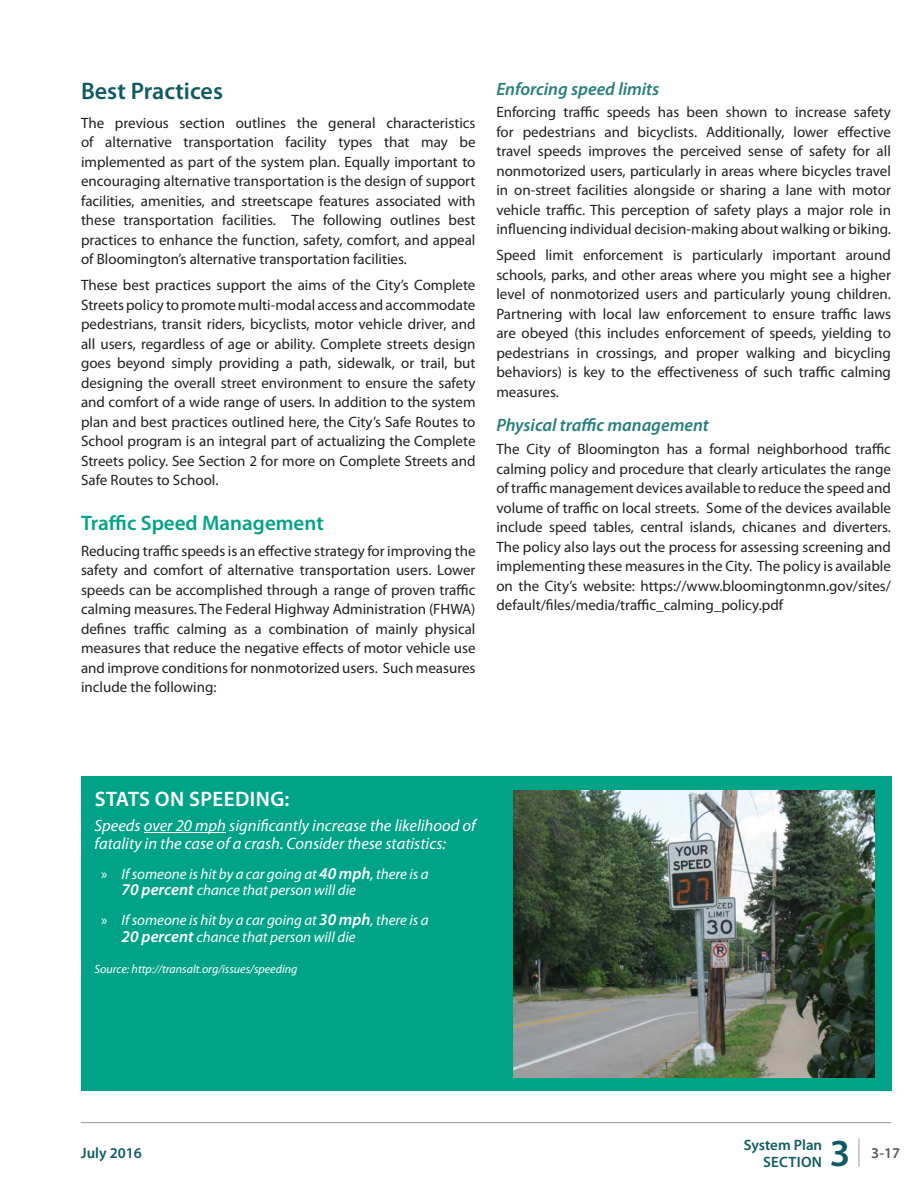
<style>
.page{position:relative;width:918px;height:1188px;background:#fff}
.page>*{position:absolute;margin:0;border:0;box-sizing:border-box;transform-origin:0 0}
.t1{font:600 38.4px "Myriad Pro";color:#105b63}
.Heading_1{font:600 24px "Myriad Pro";color:#105b63}
.Heading_2{font:600 21px "Myriad Pro";color:#00a388}
.Callout_Box_Header_W{font:600 21px "Myriad Pro";letter-spacing:.02em;color:#fff}
.Heading_3{font:italic 600 18px "Myriad Pro";letter-spacing:-.005em;color:#287d7d}
.Callout_Box_Text_WHI{font:italic 16.5px/18px "Myriad Pro";color:#fff}
.BODY_Text{font:15px/19.5px "Myriad Pro";color:#231f20;text-align:justify}
.t2{font:italic 15px/16.5px "Myriad Pro";color:#fff}
.t3{font:600 15px "Myriad Pro";color:#105b63}
.t4{font:600 15px "Myriad Pro";letter-spacing:.02em;color:#105b63}
.t5{font:600 15px "Myriad Pro";color:#595959}
.Callout_Box_Text_WHI-2{font:italic 12px "Myriad Pro";color:#fff}
.s1{font-style:normal}
.s2{font-weight:600;font-size:16.5px}
</style>
<div class="page">
<div style="left:81px;top:777px;width:810px;height:314px;background:#00a388"></div>
<hr style="left:144px;top:832px;width:82px;height:1px;background:#fff">
<img style="left:513px;top:790px;width:361px;height:288px">
<hr style="left:81px;top:1122px;width:810px;height:1px;background:#999">
<svg style="left:859px;top:1138px;width:1px;height:28px"></svg>
<p class="Heading_1" style="left:81px;top:76px;width:144px">Best Practices</p>
<p class="BODY_Text" style="left:81px;top:112px;width:396px">The previous section outlines the general characteristics of alternative transportation facility types that may be implemented as part of the system plan. Equally important to encouraging alternative transportation is the design of support facilities, amenities, and streetscape features associated with these transportation facilities. The following outlines best practices to enhance the function, safety, comfort, and appeal of Bloomington’s alternative transportation facilities.</p>
<p class="BODY_Text" style="left:81px;top:275px;width:396px">These best practices support the aims of the City’s Complete Streets policy to promote multi-modal access and accommodate pedestrians, transit riders, bicyclists, motor vehicle driver, and all users, regardless of age or ability. Complete streets design goes beyond simply providing a path, sidewalk, or trail, but designing the overall street environment to ensure the safety and comfort of a wide range of users. In addition to the system plan and best practices outlined here, the City’s Safe Routes to School program is an integral part of actualizing the Complete Streets policy. See Section 2 for more on Complete Streets and Safe Routes to School.</p>
<p class="Heading_2" style="left:81px;top:509px;width:244px">Traffic Speed Management</p>
<p class="BODY_Text" style="left:81px;top:541px;width:396px">Reducing traffic speeds is an effective strategy for improving the safety and comfort of alternative transportation users. Lower speeds can be accomplished through a range of proven traffic calming measures. The Federal Highway Administration (FHWA) defines traffic calming as a combination of mainly physical measures that reduce the negative effects of motor vehicle use and improve conditions for nonmotorized users. Such measures include the following:</p>
<p class="Heading_3" style="left:496px;top:77px;width:165px">Enforcing speed limits</p>
<p class="BODY_Text" style="left:496px;top:102px;width:396px">Enforcing traffic speeds has been shown to increase safety for pedestrians and bicyclists. Additionally, lower effective travel speeds improves the perceived sense of safety for all nonmotorized users, particularly in areas where bicycles travel in on-street facilities alongside or sharing a lane with motor vehicle traffic. This perception of safety plays a major role in influencing individual decision-making about walking or biking.</p>
<p class="BODY_Text" style="left:496px;top:245px;width:396px">Speed limit enforcement is particularly important around schools, parks, and other areas where you might see a higher level of nonmotorized users and particularly young children.<br>Partnering with local law enforcement to ensure traffic laws are obeyed (this includes enforcement of speeds, yielding to pedestrians in crossings, and proper walking and bicycling behaviors) is key to the effectiveness of such traffic calming measures.</p>
<p class="Heading_3" style="left:496px;top:414px;width:214px">Physical traffic management</p>
<p class="BODY_Text" style="left:496px;top:439px;width:396px">The City of Bloomington has a formal neighborhood traffic calming policy and procedure that clearly articulates the range of traffic management devices available to reduce the speed and volume of traffic on local streets. Some of the devices available include speed tables, central islands, chicanes and diverters.<br>The policy also lays out the process for assessing screening and implementing these measures in the City. The policy is available on the City’s website: https://www.bloomingtonmn.gov/sites/ default/files/media/traffic_calming_policy.pdf</p>
<p class="Callout_Box_Header_W" style="left:95px;top:786px;width:196px">STATS ON SPEEDING:</p>
<p class="Callout_Box_Text_WHI" style="left:94px;top:816px;width:383px">Speeds over 20 mph significantly increase the likelihood of fatality in the case of a crash. Consider these statistics:</p>
<p class="t2" style="left:122px;top:865px;width:309px;text-indent:-20px"><span class="s1">»</span> If someone is hit by a car going at <span class="s2">40 mph</span>, there is a<br><span class="s2">70 percent</span> chance that person will die</p>
<p class="t2" style="left:122px;top:912px;width:309px;text-indent:-20px"><span class="s1">»</span> If someone is hit by a car going at <span class="s2">30 mph</span>, there is a<br><span class="s2">20 percent</span> chance that person will die</p>
<p class="Callout_Box_Text_WHI-2" style="left:94px;top:962px;width:205px">Source: http://transalt.org/issues/speeding</p>
<p class="t3" style="left:81px;top:1144px;width:63px">July 2016</p>
<p class="t3" style="left:744px;top:1136px;width:80px">System Plan</p>
<p class="t4" style="left:763px;top:1152px;width:60px">SECTION</p>
<h1 class="t1" style="left:830px;top:1129px;width:22px">3</h1>
<p class="t5" style="left:871px;top:1144px;width:30px">3-17</p>
</div>
